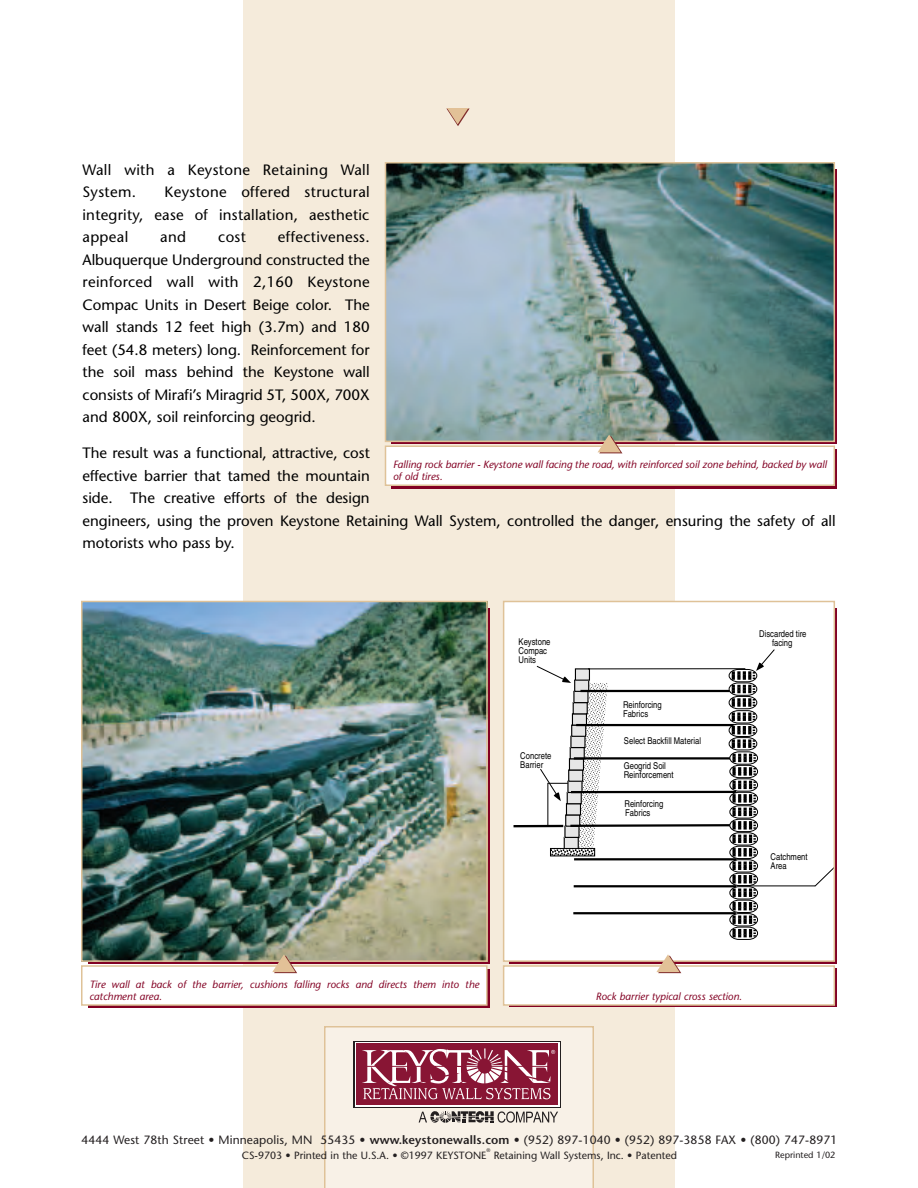
<style>
.page{position:relative;width:918px;height:1188px;background:#fff}
.page>*{position:absolute;margin:0;border:0;box-sizing:border-box;transform-origin:0 0}
.t1{font:15px/22.5px "Stone Sans";color:#000;text-align:justify}
.t2{font:15px/22.5px "Stone Sans";letter-spacing:.025em;color:#000}
.t3{font:12px "Stone Sans";letter-spacing:.01em;color:#231f20}
.t4{font:italic 10.5px/12px "Stone Sans";color:#820123}
.t5{font:10.5px "Stone Sans";color:#231f20}
.t6{font:condensed 9.3px/9px "Helvetica";color:#000}
.t7{font:9px "Stone Sans";color:#231f20}
.t8{font:5.25px "Stone Sans";color:#231f20}
.s1{font-weight:600}
</style>
<div class="page">
<div style="left:243px;top:0;width:432px;height:1188px;background:#f5ebdb"></div>
<div style="left:324px;top:1026px;width:270px;height:162px;background:#f8f1e7"></div>
<div style="left:354px;top:1041px;width:207px;height:67px;background:#fff"></div>
<svg style="left:356px;top:1043px;width:202px;height:1px"></svg>
<div style="left:356px;top:1044px;width:202px;height:61px;background:#881534"></div>
<svg style="left:362px;top:1048px;width:193px;height:51px"></svg>
<svg style="left:419px;top:1111px;width:139px;height:12px"></svg>
<svg style="left:446px;top:108px;width:24px;height:18px"></svg>
<img style="left:388px;top:165px;width:444px;height:274px">
<div style="left:385px;top:162px;width:450px;height:280px;border:2px solid #dfc298"></div>
<div style="left:392px;top:449px;width:445px;height:39px;background:#820123"></div>
<div style="left:386px;top:446px;width:448px;height:39px;background:#fff"></div>
<div style="left:385px;top:446px;width:450px;height:40px;border:2px solid #dfc298"></div>
<svg style="left:596px;top:433px;width:27px;height:21px"></svg>
<div style="left:88px;top:969px;width:401px;height:38px;background:#820123"></div>
<div style="left:82px;top:966px;width:405px;height:39px;background:#fff"></div>
<div style="left:81px;top:965px;width:407px;height:41px;border:2px solid #dfc298"></div>
<img style="left:84px;top:604px;width:401px;height:355px">
<div style="left:81px;top:601px;width:407px;height:361px;border:2px solid #dfc298"></div>
<div style="left:510px;top:969px;width:327px;height:38px;background:#870d2a"></div>
<div style="left:504px;top:966px;width:330px;height:39px;background:#fff"></div>
<div style="left:503px;top:965px;width:332px;height:41px;border:2px solid #dfc298"></div>
<div style="left:504px;top:602px;width:330px;height:359px;background:#fff"></div>
<hr style="left:749px;top:886px;width:65px;height:1px;background:#000">
<svg style="left:814px;top:869px;width:18px;height:18px"></svg>
<hr style="left:515px;top:825px;width:47px;height:2px;background:#000">
<svg style="left:536px;top:649px;width:239px;height:291px"></svg>
<div style="left:503px;top:601px;width:332px;height:361px;border:2px solid #dfc298"></div>
<svg style="left:271px;top:953px;width:27px;height:21px"></svg>
<svg style="left:655px;top:954px;width:27px;height:20px"></svg>
<p class="t2" style="left:82px;top:160px;width:289px">Wall with a Keystone Retaining Wall<br>System.</p>
<p class="t1" style="left:82px;top:182px;width:289px;text-indent:82px">Keystone offered structural integrity, ease of installation, aesthetic appeal</p>
<p class="t1" style="left:82px;top:227px;width:289px;text-indent:195px">effectiveness.<br>Albuquerque Underground constructed the reinforced wall with 2,160 Keystone Compac Units in Desert Beige color. The wall stands 12 feet high (3.7m) and 180 feet (54.8 meters) long. Reinforcement for the soil mass behind the Keystone wall consists of Mirafi’s Miragrid 5T, 500X, 700X and 800X, soil reinforcing geogrid.</p>
<p class="t1" style="left:82px;top:443px;width:755px;text-align:left">The result was a functional, attractive, cost<br>effective barrier that tamed the mountain<br>side. The creative efforts of the design<br>engineers, using the proven Keystone Retaining Wall System, controlled the danger, ensuring the safety of all motorists who pass by.</p>
<p class="t1" style="left:160px;top:227px;width:27px">and</p>
<p class="t1" style="left:218px;top:227px;width:29px">cost</p>
<p class="t4" style="left:393px;top:460px;width:435px">Falling rock barrier - Keystone wall facing the road, with reinforced soil zone behind, backed by wall of old tires.</p>
<p class="t6" style="left:759px;top:630px;width:49px">Discarded tire</p>
<p class="t6" style="left:519px;top:638px;width:34px">Keystone</p>
<p class="t6" style="left:772px;top:639px;width:22px">facing</p>
<p class="t6" style="left:519px;top:647px;width:30px">Compac<br>Units</p>
<p class="t6" style="left:623px;top:702px;width:40px">Reinforcing<br>Fabrics</p>
<p class="t6" style="left:520px;top:752px;width:33px">Concrete<br>Barrier</p>
<p class="t4" style="left:89px;top:980px;width:391px">Tire wall at back of the barrier, cushions falling rocks and directs them into the catchment area.</p>
<p class="t6" style="left:624px;top:737px;width:79px">Select Backfill Material</p>
<p class="t6" style="left:624px;top:762px;width:51px">Geogrid Soil<br>Reinforcement</p>
<p class="t6" style="left:624px;top:800px;width:40px">Reinforcing<br>Fabrics</p>
<p class="t6" style="left:771px;top:854px;width:39px">Catchment<br>Area</p>
<p class="t4" style="left:596px;top:992px;width:148px">Rock barrier typical cross section.</p>
<p class="t3" style="left:81px;top:1135px;width:757px">4444 West 78th Street • Minneapolis, MN 55435 • <span class="s1">www.keystonewalls.com</span> • (952) 897-1040 • (952) 897-3858 FAX • (800) 747-8971</p>
<p class="t5" style="left:242px;top:1152px;width:246px">CS-9703 • Printed in the U.S.A. • ©1997 KEYSTONE</p>
<p class="t8" style="left:486px;top:1148px;width:5px">®</p>
<p class="t7" style="left:775px;top:1151px;width:62px">Reprinted 1/02</p>
<p class="t5" style="left:494px;top:1152px;width:185px">Retaining Wall Systems, Inc. • Patented</p>
</div>
